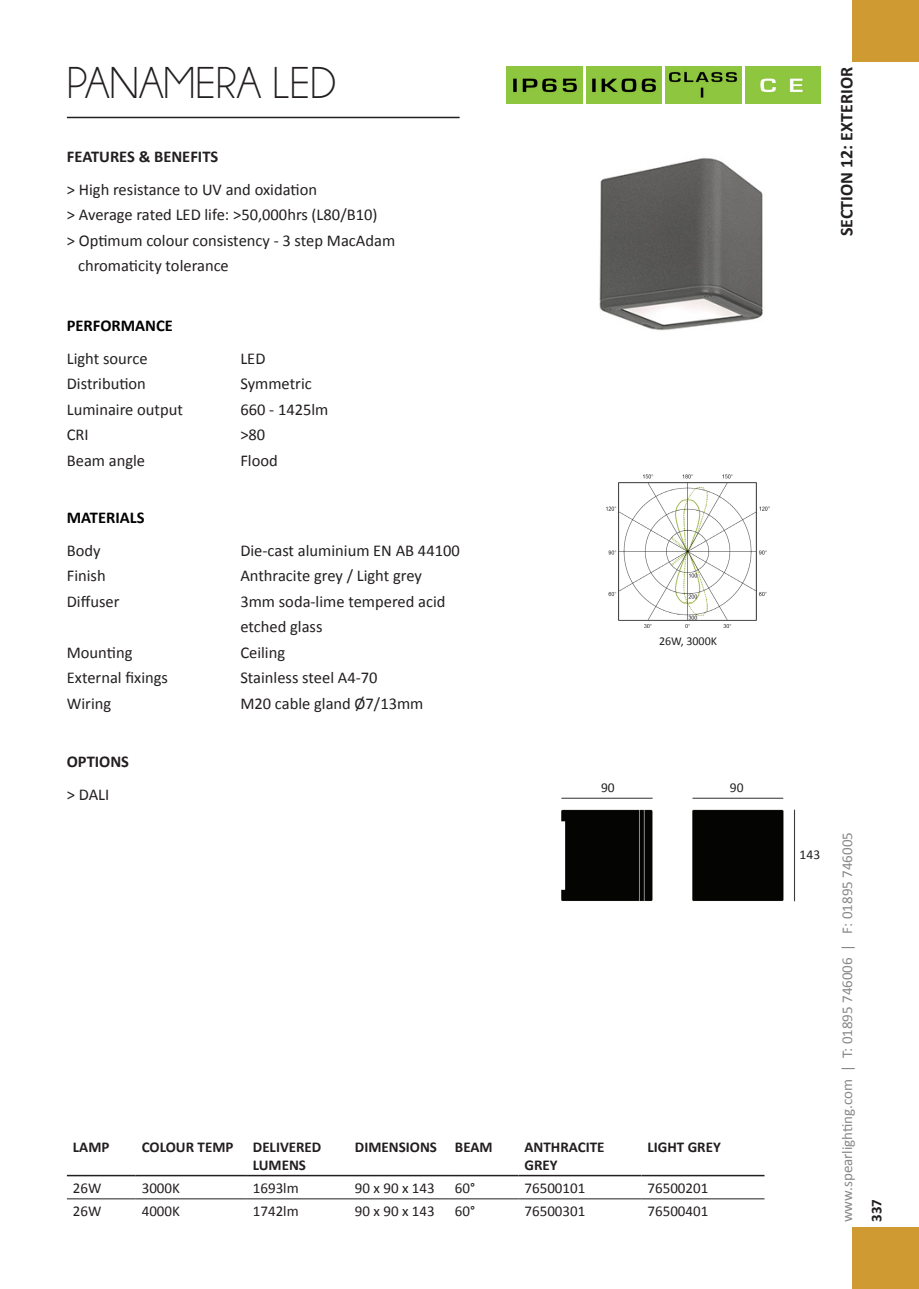
<style>
.page{position:relative;width:919px;height:1289px;background:#fff}
.page>*{position:absolute;margin:0;border:0;box-sizing:border-box;transform-origin:0 0}
.t1{font:45px "Champagne&Limousines";color:#231f20}
.t2{font:700 18px "Calibri";color:#231f20}
.t3{font:16.5px "Calibri";color:#231f20}
.t4{font:700 16.5px "Calibri";color:#231f20}
.t5{font:700 16.5px "Calibri";color:#000}
.t6{font:15px "Calibri";color:#231f20}
.t7{font:700 15px/18px "Calibri";color:#231f20}
.t8{font:15px "Calibri";color:#86888b}
.t9{font:13.5px "Calibri";color:#231f20}
.t10{font:12px "Calibri";color:#231f20}
</style>
<div class="page">
<img style="left:599px;top:158px;width:164px;height:173px">
<hr style="left:67px;top:117px;width:392px;height:1px;background:#231f20">
<img style="left:561px;top:797px;width:235px;height:105px">
<img style="left:506px;top:66px;width:76px;height:38px">
<img style="left:586px;top:66px;width:75px;height:38px">
<img style="left:665px;top:66px;width:76px;height:38px">
<img style="left:745px;top:66px;width:75px;height:38px">
<hr style="left:67px;top:1174px;width:69px;height:2px;background:#231f20">
<hr style="left:136px;top:1174px;width:111px;height:2px;background:#231f20">
<hr style="left:247px;top:1174px;width:102px;height:2px;background:#231f20">
<hr style="left:349px;top:1174px;width:100px;height:2px;background:#231f20">
<hr style="left:449px;top:1174px;width:69px;height:2px;background:#231f20">
<hr style="left:518px;top:1174px;width:123px;height:2px;background:#231f20">
<hr style="left:641px;top:1174px;width:123px;height:2px;background:#231f20">
<hr style="left:67px;top:1198px;width:69px;height:1px;background:#231f20">
<hr style="left:136px;top:1198px;width:111px;height:1px;background:#231f20">
<hr style="left:247px;top:1198px;width:102px;height:1px;background:#231f20">
<hr style="left:349px;top:1198px;width:100px;height:1px;background:#231f20">
<hr style="left:449px;top:1198px;width:69px;height:1px;background:#231f20">
<hr style="left:518px;top:1198px;width:123px;height:1px;background:#231f20">
<hr style="left:641px;top:1198px;width:123px;height:1px;background:#231f20">
<img style="left:606px;top:474px;width:163px;height:153px">
<div style="left:852px;top:0;width:66px;height:62px;background:#ce9a31"></div>
<div style="left:852px;top:1227px;width:66px;height:61px;background:#ce9a31"></div>
<p class="t1" style="left:67px;top:61px;width:271px">PANAMERA LED</p>
<p class="t4" style="left:67px;top:146px;width:153px">FEATURES &amp; BENEFITS</p>
<p class="t3" style="left:67px;top:179px;width:251px">&gt; High resistance to UV and oxidation</p>
<p class="t3" style="left:67px;top:204px;width:312px">&gt; Average rated LED life: &gt;50,000hrs (L80/B10)</p>
<p class="t3" style="left:67px;top:230px;width:330px">&gt; Optimum colour consistency - 3 step MacAdam</p>
<p class="t3" style="left:78px;top:255px;width:152px">chromaticity tolerance</p>
<p class="t5" style="left:67px;top:315px;width:108px">PERFORMANCE</p>
<p class="t3" style="left:67px;top:348px;width:82px">Light source</p>
<p class="t3" style="left:67px;top:373px;width:81px">Distribution</p>
<p class="t3" style="left:67px;top:399px;width:118px">Luminaire output</p>
<p class="t3" style="left:67px;top:424px;width:23px">CRI</p>
<p class="t3" style="left:67px;top:450px;width:80px">Beam angle</p>
<p class="t5" style="left:67px;top:507px;width:79px">MATERIALS</p>
<p class="t3" style="left:67px;top:540px;width:35px">Body</p>
<p class="t3" style="left:67px;top:565px;width:40px">Finish</p>
<p class="t3" style="left:67px;top:591px;width:54px">Diffuser</p>
<p class="t3" style="left:67px;top:642px;width:67px">Mounting</p>
<p class="t3" style="left:67px;top:667px;width:103px">External fixings</p>
<p class="t3" style="left:67px;top:693px;width:46px">Wiring</p>
<p class="t4" style="left:67px;top:751px;width:64px">OPTIONS</p>
<p class="t3" style="left:67px;top:784px;width:44px">&gt; DALI</p>
<p class="t3" style="left:240px;top:348px;width:27px">LED</p>
<p class="t3" style="left:240px;top:373px;width:73px">Symmetric</p>
<p class="t3" style="left:240px;top:399px;width:90px">660 - 1425lm</p>
<p class="t3" style="left:240px;top:424px;width:26px">&gt;80</p>
<p class="t3" style="left:240px;top:450px;width:39px">Flood</p>
<p class="t3" style="left:240px;top:540px;width:221px">Die-cast aluminium EN AB 44100</p>
<p class="t3" style="left:240px;top:565px;width:183px">Anthracite grey / Light grey</p>
<p class="t3" style="left:240px;top:591px;width:207px">3mm soda-lime tempered acid</p>
<p class="t3" style="left:240px;top:616px;width:84px">etched glass</p>
<p class="t3" style="left:240px;top:642px;width:46px">Ceiling</p>
<p class="t3" style="left:240px;top:667px;width:139px">Stainless steel A4-70</p>
<p class="t3" style="left:240px;top:693px;width:184px">M20 cable gland Ø7/13mm</p>
<p class="t10" style="left:659px;top:633px;width:59px">26W, 3000K</p>
<p class="t9" style="left:601px;top:779px;width:15px">90</p>
<p class="t9" style="left:729px;top:779px;width:15px">90</p>
<p class="t7" style="left:73px;top:1137px;width:38px">LAMP</p>
<p class="t7" style="left:142px;top:1137px;width:93px">COLOUR TEMP</p>
<p class="t7" style="left:253px;top:1137px;width:70px">DELIVERED</p>
<p class="t7" style="left:253px;top:1155px;width:55px">LUMENS</p>
<p class="t7" style="left:355px;top:1137px;width:83px">DIMENSIONS</p>
<p class="t7" style="left:455px;top:1137px;width:39px">BEAM</p>
<p class="t7" style="left:524px;top:1137px;width:81px">ANTHRACITE<br>GREY</p>
<p class="t7" style="left:647px;top:1137px;width:75px">LIGHT GREY</p>
<p class="t6" style="left:73px;top:1178px;width:30px">26W</p>
<p class="t6" style="left:142px;top:1178px;width:40px">3000K</p>
<p class="t6" style="left:253px;top:1178px;width:47px">1693lm</p>
<p class="t6" style="left:355px;top:1178px;width:81px">90 x 90 x 143</p>
<p class="t6" style="left:455px;top:1178px;width:22px">60°</p>
<p class="t6" style="left:524px;top:1178px;width:62px">76500101</p>
<p class="t6" style="left:647px;top:1178px;width:62px">76500201</p>
<p class="t6" style="left:73px;top:1201px;width:30px">26W</p>
<p class="t6" style="left:142px;top:1201px;width:40px">4000K</p>
<p class="t6" style="left:253px;top:1201px;width:47px">1742lm</p>
<p class="t6" style="left:355px;top:1201px;width:81px">90 x 90 x 143</p>
<p class="t6" style="left:455px;top:1201px;width:22px">60°</p>
<p class="t6" style="left:524px;top:1201px;width:62px">76500301</p>
<p class="t6" style="left:647px;top:1201px;width:62px">76500401</p>
<p class="t2" style="left:834px;top:236px;width:171px;rotate:-90deg">SECTION 12: EXTERIOR</p>
<p class="t9" style="left:799px;top:846px;width:22px">143</p>
<p class="t8" style="left:837px;top:1222px;width:392px;rotate:-90deg">www.spearlighting.com | T: 01895 746006 | F: 01895 746005</p>
<p class="t7" style="left:867px;top:1221px;width:24px;rotate:-90deg">337</p>
</div>
